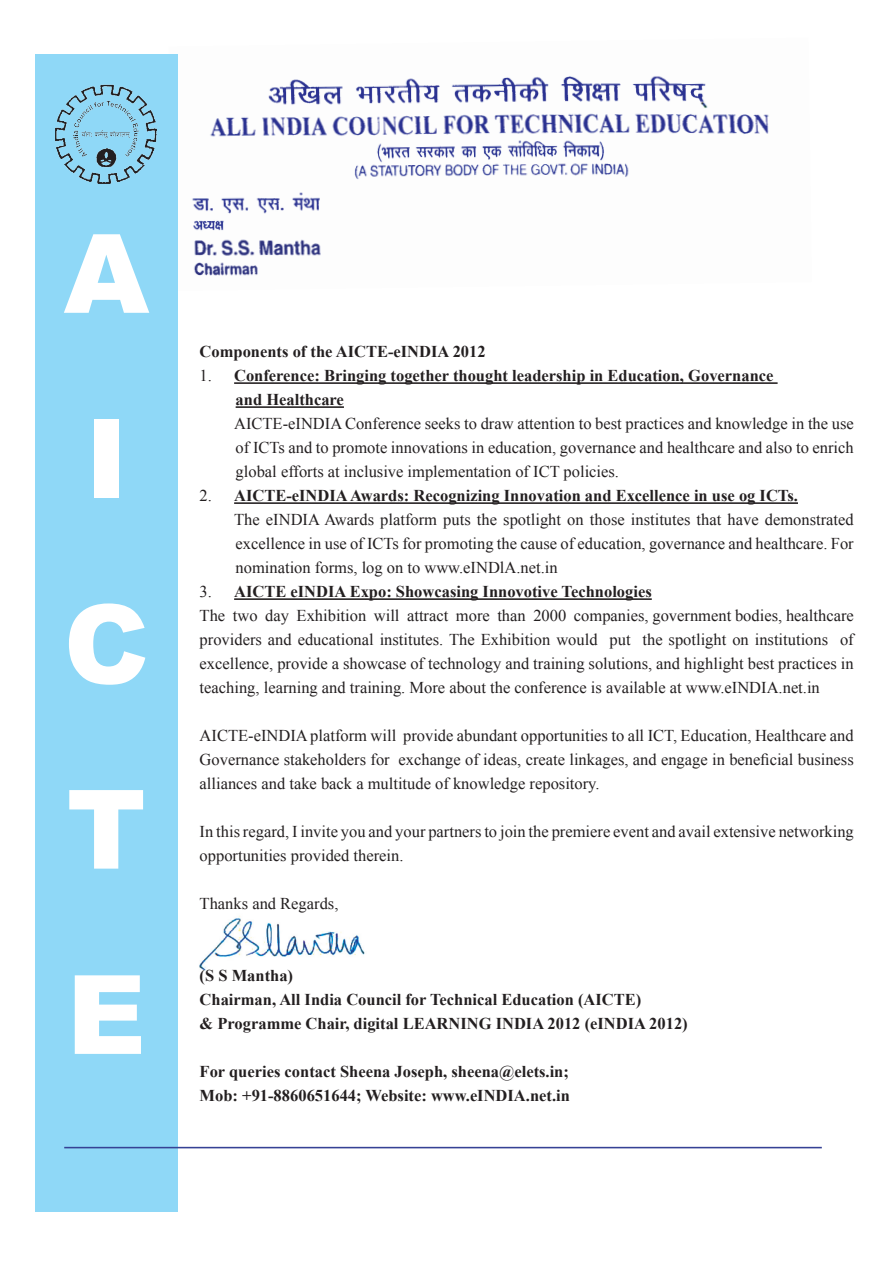
<style>
.page{position:relative;width:893px;height:1263px;background:#fff}
.page>*{position:absolute;margin:0;border:0;box-sizing:border-box;transform-origin:0 0}
.t1{font:900 109.65px "Arial";color:#fff}
.t2{font:16.5px/24px "Times New Roman";color:#231f20;text-align:justify}
.t3{font:700 16.5px/24px "Times New Roman";color:#231f20}
.s1{font-weight:400}
</style>
<div class="page">
<img style="left:199px;top:915px;width:166px;height:56px">
<hr style="left:234px;top:382px;width:544px;height:2px;background:#231f20">
<hr style="left:236px;top:406px;width:108px;height:2px;background:#231f20">
<hr style="left:234px;top:502px;width:564px;height:2px;background:#231f20">
<hr style="left:234px;top:598px;width:418px;height:2px;background:#231f20">
<img style="left:192px;top:76px;width:577px;height:200px">
<div style="left:35px;top:54px;width:143px;height:1157px;background:#8fd8f7"></div>
<img style="left:55px;top:84px;width:102px;height:100px">
<div style="left:179px;top:1138px;width:12px;height:8px;border:2px solid #fff;border-radius:50%"></div>
<hr style="left:64px;top:1147px;width:758px;height:1px;background:#364295">
<p class="t1" style="left:64px;top:194px;width:87px">A</p>
<p class="t1" style="left:85px;top:379px;width:44px">I</p>
<p class="t1" style="left:64px;top:565px;width:87px">C</p>
<p class="t1" style="left:67px;top:750px;width:81px">T</p>
<p class="t1" style="left:67px;top:935px;width:81px">E</p>
<p class="t3" style="left:200px;top:339px;width:288px">Components of the AICTE-eINDIA 2012</p>
<p class="t3" style="left:236px;top:363px;width:539px;text-indent:-36px"><span class="s1">1.</span> Conference: Bringing together thought leadership in Education, Governance and Healthcare</p>
<p class="t2" style="left:234px;top:411px;width:621px">AICTE-eINDIA Conference seeks to draw attention to best practices and knowledge in the use of ICTs and to promote innovations in education, governance and healthcare and also to enrich global efforts at inclusive implementation of ICT policies.</p>
<p class="t3" style="left:200px;top:483px;width:600px"><span class="s1">2.</span> AICTE-eINDIA Awards: Recognizing Innovation and Excellence in use og ICTs.</p>
<p class="t2" style="left:234px;top:507px;width:621px">The eINDIA Awards platform puts the spotlight on those institutes that have demonstrated excellence in use of ICTs for promoting the cause of education, governance and healthcare. For nomination forms, log on to www.eINDlA.net.in</p>
<p class="t3" style="left:200px;top:579px;width:454px"><span class="s1">3.</span> AICTE eINDIA Expo: Showcasing Innovotive Technologies</p>
<p class="t2" style="left:200px;top:603px;width:656px">The two day Exhibition will attract more than 2000 companies, government bodies, healthcare providers and educational institutes. The Exhibition would put the spotlight on institutions of excellence, provide a showcase of technology and training solutions, and highlight best practices in teaching, learning and training. More about the conference is available at www.eINDIA.net.in</p>
<p class="t2" style="left:200px;top:723px;width:656px">AICTE-eINDIA platform will provide abundant opportunities to all ICT, Education, Healthcare and Governance stakeholders for exchange of ideas, create linkages, and engage in beneficial business alliances and take back a multitude of knowledge repository.</p>
<p class="t2" style="left:200px;top:819px;width:656px">In this regard, I invite you and your partners to join the premiere event and avail extensive networking opportunities provided therein.</p>
<p class="t2" style="left:200px;top:891px;width:140px">Thanks and Regards,</p>
<p class="t3" style="left:200px;top:963px;width:95px">(S S Mantha)</p>
<p class="t3" style="left:200px;top:987px;width:490px">Chairman, All India Council for Technical Education (AICTE)<br>&amp; Programme Chair, digital LEARNING INDIA 2012 (eINDIA 2012)</p>
<p class="t3" style="left:200px;top:1059px;width:371px">For queries contact Sheena Joseph, sheena@elets.in;</p>
<p class="t3" style="left:200px;top:1083px;width:372px">Mob: +91-8860651644; Website: www.eINDIA.net.in</p>
</div>
